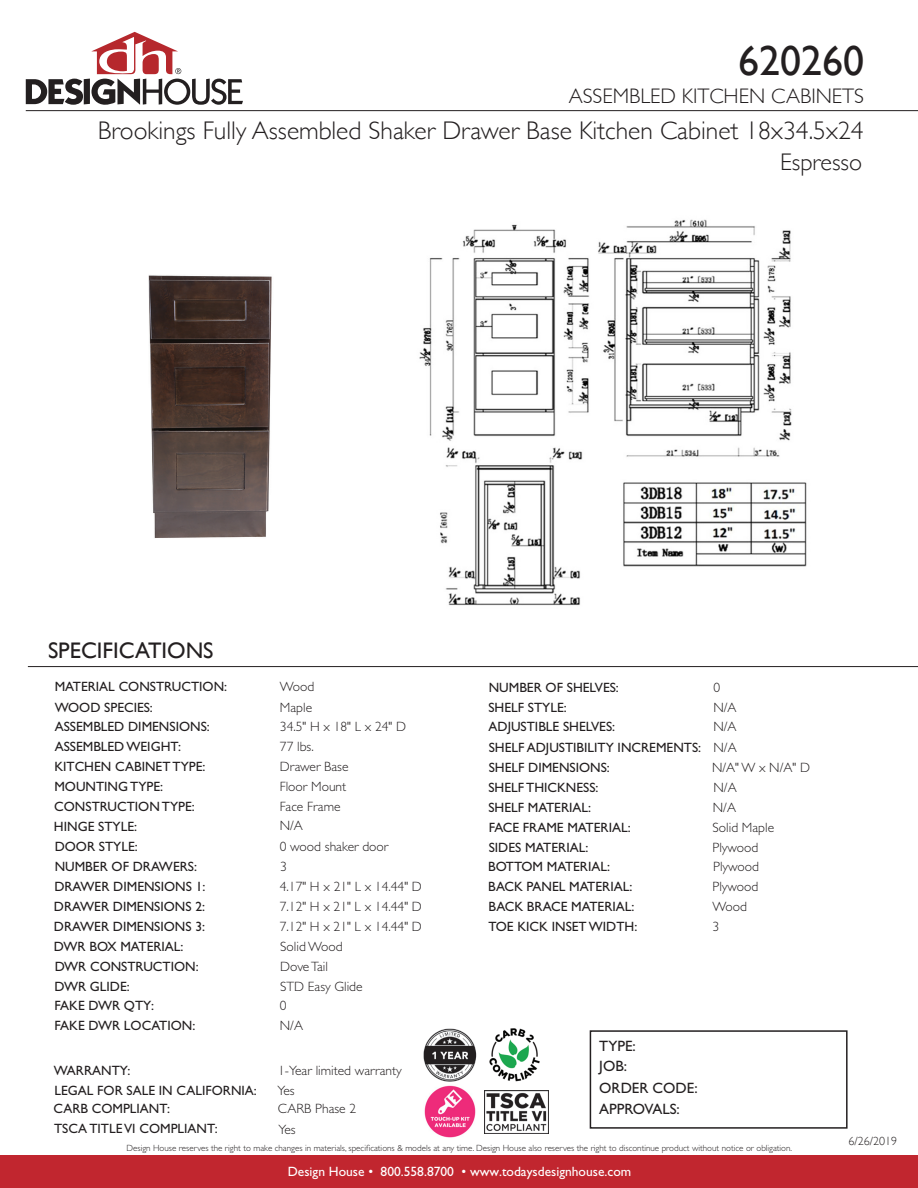
<style>
.page{position:relative;width:918px;height:1188px;background:#fff}
.page>*{position:absolute;margin:0;border:0;box-sizing:border-box;transform-origin:0 0}
.t1{font:42px "Gill Sans";color:#231f20}
.t2{font:300 25.5px "Gill Sans";color:#231f20}
.t3{font:300 24px "Gill Sans";color:#231f20}
.t4{font:22.5px "Gill Sans";color:#231f20}
.t5{font:300 21px "Gill Sans";color:#231f20}
.t6{font:15px "Gill Sans Std";color:#231f20}
.t7{font:13.5px "Gill Sans Std";color:#231f20}
.t8{font:300 13.5px "Gill Sans Std";color:#231f20}
.t9{font:13.5px "Gill Sans Std";color:#fff}
.t10{font:300 12px "Gill Sans";color:#231f20}
.t11{font:300 9px "Gill Sans Std";color:#231f20}
</style>
<div class="page">
<div style="left:0;top:1156px;width:918px;height:32px;background:#c1262f"></div>
<svg style="left:26px;top:32px;width:217px;height:73px"></svg>
<img style="left:148px;top:275px;width:124px;height:263px">
<img style="left:419px;top:219px;width:388px;height:387px">
<img style="left:423px;top:1028px;width:54px;height:54px">
<div style="left:590px;top:1030px;width:258px;height:99px;border:2px solid #231f20"></div>
<hr style="left:26px;top:110px;width:892px;height:1px;background:#231f20">
<hr style="left:28px;top:666px;width:890px;height:1px;background:#231f20">
<img style="left:489px;top:1028px;width:51px;height:54px">
<img style="left:485px;top:1090px;width:64px;height:43px">
<img style="left:424px;top:1085px;width:52px;height:53px">
<p class="t1" style="left:738px;top:36px;width:127px">620260</p>
<p class="t5" style="left:569px;top:79px;width:297px">ASSEMBLED KITCHEN CABINETS</p>
<p class="t2" style="left:98px;top:111px;width:767px">Brookings Fully Assembled Shaker Drawer Base Kitchen Cabinet 18x34.5x24</p>
<p class="t3" style="left:780px;top:144px;width:83px">Espresso</p>
<p class="t4" style="left:48px;top:638px;width:167px">SPECIFICATIONS</p>
<p class="t7" style="left:55px;top:679px;width:174px">MATERIAL CONSTRUCTION:</p>
<p class="t7" style="left:55px;top:699px;width:100px">WOOD SPECIES:</p>
<p class="t7" style="left:55px;top:719px;width:157px">ASSEMBLED DIMENSIONS:</p>
<p class="t7" style="left:55px;top:739px;width:128px">ASSEMBLED WEIGHT:</p>
<p class="t7" style="left:54px;top:759px;width:153px">KITCHEN CABINET TYPE:</p>
<p class="t7" style="left:54px;top:779px;width:110px">MOUNTING TYPE:</p>
<p class="t7" style="left:54px;top:799px;width:142px">CONSTRUCTION TYPE:</p>
<p class="t7" style="left:54px;top:819px;width:85px">HINGE STYLE:</p>
<p class="t7" style="left:55px;top:839px;width:85px">DOOR STYLE:</p>
<p class="t8" style="left:280px;top:679px;width:36px">Wood</p>
<p class="t8" style="left:280px;top:699px;width:34px">Maple</p>
<p class="t8" style="left:280px;top:719px;width:128px">34.5" H x 18" L x 24" D</p>
<p class="t8" style="left:280px;top:739px;width:35px">77 lbs.</p>
<p class="t8" style="left:280px;top:759px;width:70px">Drawer Base</p>
<p class="t8" style="left:280px;top:779px;width:68px">Floor Mount</p>
<p class="t8" style="left:280px;top:799px;width:62px">Face Frame</p>
<p class="t8" style="left:280px;top:818px;width:25px">N/A</p>
<p class="t8" style="left:280px;top:839px;width:110px">0 wood shaker door</p>
<p class="t7" style="left:55px;top:859px;width:144px">NUMBER OF DRAWERS:</p>
<p class="t8" style="left:280px;top:859px;width:8px">3</p>
<p class="t7" style="left:54px;top:879px;width:153px">DRAWER DIMENSIONS 1:</p>
<p class="t7" style="left:54px;top:899px;width:153px">DRAWER DIMENSIONS 2:</p>
<p class="t7" style="left:54px;top:919px;width:153px">DRAWER DIMENSIONS 3:</p>
<p class="t8" style="left:280px;top:879px;width:144px">4.17" H x 21" L x 14.44" D</p>
<p class="t8" style="left:280px;top:899px;width:144px">7.12" H x 21" L x 14.44" D</p>
<p class="t8" style="left:280px;top:919px;width:144px">7.12" H x 21" L x 14.44" D</p>
<p class="t7" style="left:54px;top:938px;width:131px">DWR BOX MATERIAL:</p>
<p class="t7" style="left:55px;top:958px;width:145px">DWR CONSTRUCTION:</p>
<p class="t7" style="left:55px;top:998px;width:101px">FAKE DWR QTY:</p>
<p class="t8" style="left:280px;top:939px;width:64px">Solid Wood</p>
<p class="t8" style="left:280px;top:959px;width:49px">Dove Tail</p>
<p class="t8" style="left:280px;top:998px;width:8px">0</p>
<p class="t7" style="left:55px;top:978px;width:77px">DWR GLIDE:</p>
<p class="t8" style="left:280px;top:978px;width:84px">STD Easy Glide</p>
<p class="t7" style="left:55px;top:1018px;width:142px">FAKE DWR LOCATION:</p>
<p class="t8" style="left:280px;top:1018px;width:25px">N/A</p>
<p class="t7" style="left:54px;top:1063px;width:78px">WARRANTY:</p>
<p class="t7" style="left:55px;top:1083px;width:204px">LEGAL FOR SALE IN CALIFORNIA:</p>
<p class="t7" style="left:53px;top:1101px;width:118px">CARB COMPLIANT:</p>
<p class="t7" style="left:54px;top:1121px;width:165px">TSCA TITLE VI COMPLIANT:</p>
<p class="t8" style="left:278px;top:1063px;width:125px">1-Year limited warranty</p>
<p class="t8" style="left:277px;top:1083px;width:19px">Yes</p>
<p class="t8" style="left:278px;top:1101px;width:80px">CARB Phase 2</p>
<p class="t8" style="left:278px;top:1122px;width:19px">Yes</p>
<p class="t7" style="left:489px;top:679px;width:132px">NUMBER OF SHELVES:</p>
<p class="t8" style="left:714px;top:680px;width:8px">0</p>
<p class="t7" style="left:488px;top:699px;width:80px">SHELF STYLE:</p>
<p class="t8" style="left:713px;top:699px;width:25px">N/A</p>
<p class="t7" style="left:489px;top:719px;width:128px">ADJUSTIBLE SHELVES:</p>
<p class="t8" style="left:713px;top:719px;width:25px">N/A</p>
<p class="t7" style="left:489px;top:740px;width:214px">SHELF ADJUSTIBILITY INCREMENTS:</p>
<p class="t7" style="left:489px;top:760px;width:123px">SHELF DIMENSIONS:</p>
<p class="t7" style="left:488px;top:779px;width:112px">SHELF THICKNESS:</p>
<p class="t7" style="left:488px;top:799px;width:104px">SHELF MATERIAL:</p>
<p class="t8" style="left:714px;top:740px;width:25px">N/A</p>
<p class="t8" style="left:712px;top:760px;width:99px">N/A" W x N/A" D</p>
<p class="t8" style="left:713px;top:780px;width:25px">N/A</p>
<p class="t8" style="left:713px;top:800px;width:25px">N/A</p>
<p class="t7" style="left:489px;top:819px;width:143px">FACE FRAME MATERIAL:</p>
<p class="t8" style="left:713px;top:820px;width:63px">Solid Maple</p>
<p class="t7" style="left:489px;top:839px;width:101px">SIDES MATERIAL:</p>
<p class="t8" style="left:713px;top:839px;width:47px">Plywood</p>
<p class="t7" style="left:488px;top:859px;width:123px">BOTTOM MATERIAL:</p>
<p class="t7" style="left:488px;top:879px;width:146px">BACK PANEL MATERIAL:</p>
<p class="t8" style="left:713px;top:859px;width:47px">Plywood</p>
<p class="t8" style="left:713px;top:879px;width:47px">Plywood</p>
<p class="t7" style="left:488px;top:899px;width:147px">BACK BRACE MATERIAL:</p>
<p class="t8" style="left:712px;top:899px;width:36px">Wood</p>
<p class="t7" style="left:488px;top:919px;width:150px">TOE KICK INSET WIDTH:</p>
<p class="t8" style="left:712px;top:919px;width:8px">3</p>
<p class="t6" style="left:599px;top:1038px;width:38px">TYPE:</p>
<p class="t6" style="left:599px;top:1057px;width:29px">JOB:</p>
<p class="t6" style="left:599px;top:1080px;width:100px">ORDER CODE:</p>
<p class="t6" style="left:599px;top:1101px;width:82px">APPROVALS:</p>
<p class="t11" style="left:127px;top:1143px;width:667px">Design House reserves the right to make changes in materials, specifications &amp; models at any time. Design House also reserves the right to discontinue product without notice or obligation.</p>
<p class="t9" style="left:288px;top:1164px;width:345px">Design House • 800.558.8700 • www.todaysdesignhouse.com</p>
<p class="t10" style="left:849px;top:1132px;width:50px">6/26/2019</p>
</div>
